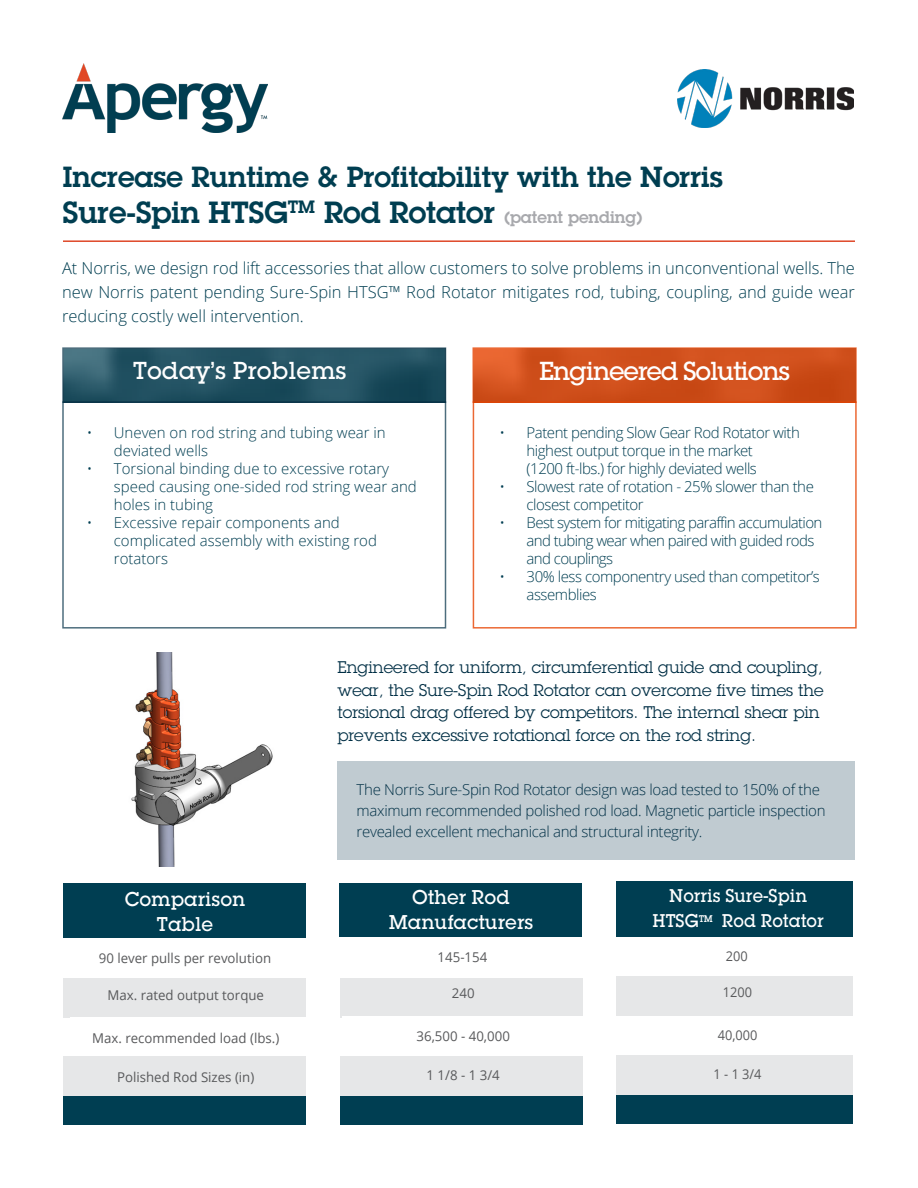
<style>
.page{position:relative;width:918px;height:1188px;background:#fff}
.page>*{position:absolute;margin:0;border:0;box-sizing:border-box;transform-origin:0 0}
.t1{font:600 30px "Lubalin Graph Std";color:#003e51}
.t2{font:600 28.5px "Lubalin Graph Std";color:#003e51}
.t3{font:500 25.5px "Lubalin Graph Std";letter-spacing:-.05em;color:#fff}
.t4{font:500 24px "Lubalin Graph Std";color:#fff}
.t5{font:500 19.5px/25px "Lubalin Graph Std";color:#fff;text-align:center}
.t6{font:500 18px/25px "Lubalin Graph Std";color:#fff;text-align:center;scale:.95 1}
.t7{font:300 16.5px/24px "Open Sans";color:#003e51;text-align:justify}
.t8{font:16.5px/22.5px "Lubalin Graph Std";color:#002f45}
.t9{font:300 15px/18px "Open Sans";letter-spacing:-.03em;color:#003e52}
.t10{font:300 15px/18px "Open Sans";color:#003e52}
.t11{font:300 15px/21px "Open Sans";letter-spacing:-.02em;color:#002f45}
.t12{font:13.5px "Open Sans";color:#58595b}
.t13{font:13.5px "Open Sans";color:#58595b;scale:.95 1}
.s1{font-size:16.5px;color:#a8a9ad}
.s2{font-size:16.5px}
</style>
<div class="page">
<hr style="left:63px;top:240px;width:792px;height:2px;background:#de4727">
<img style="left:677px;top:70px;width:177px;height:57px">
<img style="left:63px;top:63px;width:204px;height:70px">
<svg style="left:62px;top:347px;width:384px;height:54px;background:#255464"></svg>
<svg style="left:472px;top:347px;width:385px;height:56px;background:#d1521f"></svg>
<div style="left:338px;top:761px;width:517px;height:99px;background:#c0cbd1"></div>
<img style="left:131px;top:652px;width:142px;height:214px">
<div style="left:62px;top:401px;width:384px;height:228px;border:2px solid #002f45"></div>
<div style="left:473px;top:401px;width:384px;height:228px;border:2px solid #e74300"></div>
<div style="left:63px;top:883px;width:243px;height:58px;background:#003e52"></div>
<div style="left:63px;top:1096px;width:243px;height:29px;background:#003e52"></div>
<div style="left:63px;top:938px;width:249px;height:40px;background:#fff"></div>
<div style="left:63px;top:978px;width:243px;height:39px;background:#e6e7e8"></div>
<div style="left:63px;top:1057px;width:243px;height:39px;background:#e6e7e8"></div>
<div style="left:339px;top:883px;width:243px;height:58px;background:#003e52"></div>
<div style="left:340px;top:1096px;width:243px;height:29px;background:#003e52"></div>
<div style="left:338px;top:937px;width:249px;height:39px;background:#fff"></div>
<div style="left:340px;top:978px;width:243px;height:39px;background:#e6e7e8"></div>
<div style="left:342px;top:1016px;width:243px;height:39px;background:#fff"></div>
<div style="left:340px;top:1057px;width:243px;height:39px;background:#e6e7e8"></div>
<div style="left:616px;top:881px;width:236px;height:58px;background:#003e52"></div>
<div style="left:616px;top:1095px;width:237px;height:29px;background:#003e52"></div>
<div style="left:616px;top:937px;width:241px;height:39px;background:#fff"></div>
<div style="left:616px;top:977px;width:236px;height:39px;background:#e6e7e8"></div>
<div style="left:616px;top:1055px;width:236px;height:40px;background:#e6e7e8"></div>
<p class="t2" style="left:63px;top:158px;width:662px">Increase Runtime &amp; Profitability with the Norris</p>
<p class="t1" style="left:63px;top:192px;width:581px">Sure-Spin HTSG<sup>TM</sup> Rod Rotator <span class="s1">(patent pending)</span></p>
<p class="t7" style="left:62px;top:256px;width:794px">At Norris, we design rod lift accessories that allow customers to solve problems in unconventional wells. The new Norris patent pending Sure-Spin HTSG™ Rod Rotator mitigates rod, tubing, coupling, and guide wear reducing costly well intervention.</p>
<p class="t4" style="left:133px;top:355px;width:215px">Today’s Problems</p>
<p class="t3" style="left:539px;top:354px;width:252px">Engineered Solutions</p>
<p class="t10" style="left:114px;top:424px;width:273px;text-indent:-27px">• Uneven on rod string and tubing wear in deviated wells</p>
<p class="t10" style="left:114px;top:460px;width:304px;text-indent:-27px">• Torsional binding due to excessive rotary speed causing one-sided rod string wear and holes in tubing</p>
<p class="t10" style="left:114px;top:514px;width:265px;text-indent:-27px">• Excessive repair components and complicated assembly with existing rod rotators</p>
<p class="t9" style="left:527px;top:424px;width:275px;text-indent:-27px">• Patent pending Slow Gear Rod Rotator with highest output torque in the market<br>(1200 ft-lbs.) for highly deviated wells</p>
<p class="t9" style="left:527px;top:478px;width:289px;text-indent:-27px">• Slowest rate of rotation - 25% slower than the closest competitor</p>
<p class="t9" style="left:527px;top:514px;width:297px;text-indent:-27px">• Best system for mitigating paraffin accumulation and tubing wear when paired with guided rods and couplings</p>
<p class="t9" style="left:527px;top:568px;width:295px;text-indent:-27px">• 30% less componentry used than competitor’s assemblies</p>
<p class="t5" style="left:125px;top:886px;width:122px">Comparison<br>Table</p>
<p class="t12" style="left:99px;top:949px;width:174px">90 lever pulls per revolution</p>
<p class="t12" style="left:107px;top:986px;width:158px">Max. rated output torque</p>
<p class="t12" style="left:92px;top:1028px;width:189px">Max. recommended load (lbs.)</p>
<p class="t12" style="left:117px;top:1068px;width:139px">Polished Rod Sizes (in)</p>
<p class="t8" style="left:338px;top:656px;width:488px">Engineered for uniform, circumferential guide and coupling, wear, the Sure-Spin Rod Rotator can overcome five times the torsional drag offered by competitors. The internal shear pin prevents excessive rotational force on the rod string.</p>
<p class="t11" style="left:357px;top:778px;width:471px">The Norris Sure-Spin Rod Rotator design was load tested to 150% of the maximum recommended polished rod load. Magnetic particle inspection revealed excellent mechanical and structural integrity.</p>
<p class="t5" style="left:389px;top:884px;width:146px">Other Rod<br>Manufacturers</p>
<p class="t12" style="left:438px;top:947px;width:51px">145-154</p>
<p class="t12" style="left:452px;top:984px;width:24px">240</p>
<p class="t12" style="left:417px;top:1026px;width:95px">36,500 - 40,000</p>
<p class="t12" style="left:427px;top:1066px;width:75px">1 1/8 - 1 3/4</p>
<p class="t6" style="left:653px;top:883px;width:182px">Norris Sure-Spin<br>HTSG<span class="s2">™</span> Rod Rotator</p>
<p class="t13" style="left:726px;top:946px;width:25px">200</p>
<p class="t13" style="left:723px;top:983px;width:32px">1200</p>
<p class="t13" style="left:718px;top:1026px;width:43px">40,000</p>
<p class="t13" style="left:714px;top:1065px;width:52px">1 - 1 3/4</p>
</div>
